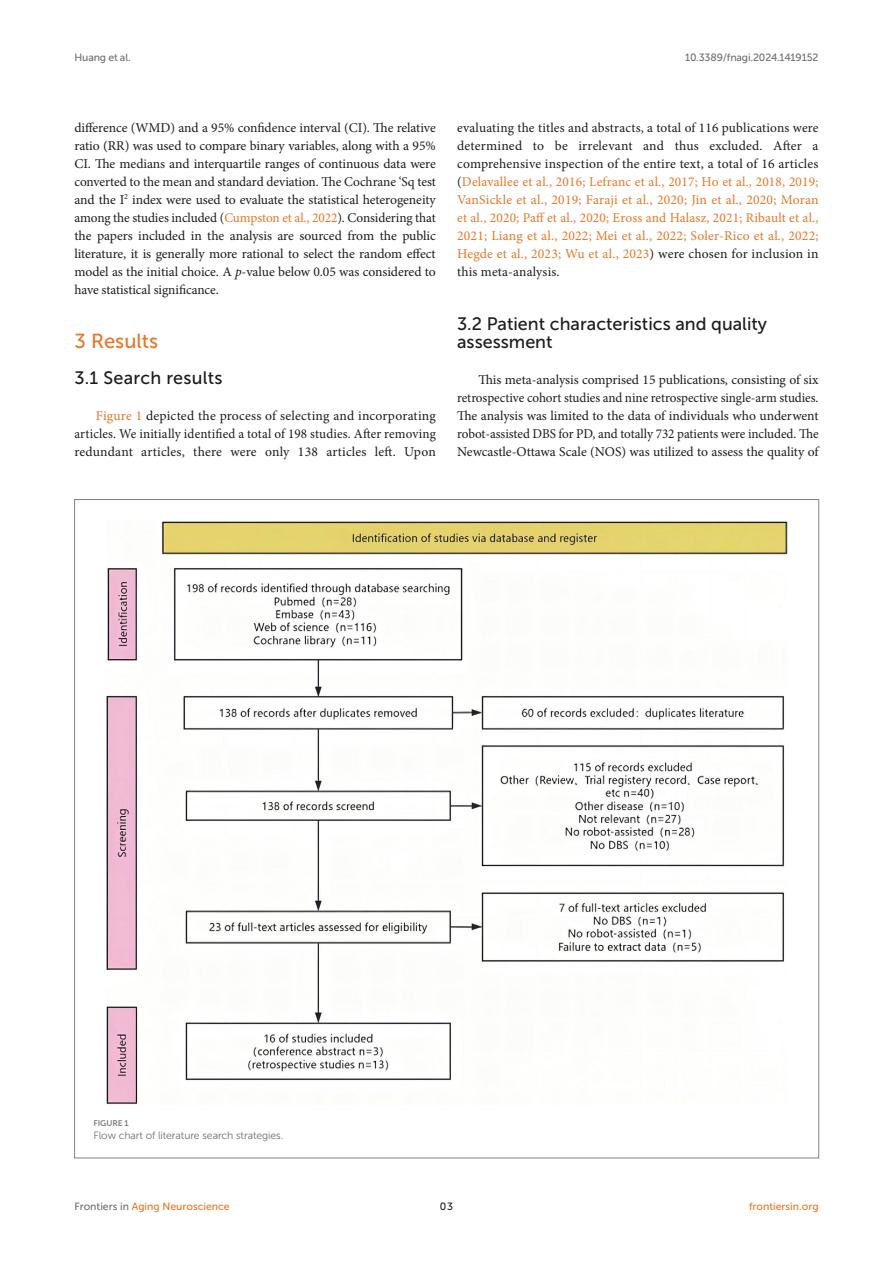
<style>
.page{position:relative;width:893px;height:1263px;background:#fff}
.page>*{position:absolute;margin:0;border:0;box-sizing:border-box;transform-origin:0 0}
.HEAD_1{font:20.25px "Museo Sans 500";color:#e87626}
.HEAD_2{font:18px/18px "Museo Sans 500";color:#1b1c1b}
.HEAD_2_after_HEAD_1{font:18px "Museo Sans 500";letter-spacing:.015em;color:#1b1c1b}
.TEXT_FLUSH{font:13.5px/18px "Minion Pro";color:#1b1c1b;text-align:justify}
.TEXT_FLUSH-2{font:13.5px/18px "Minion Pro";letter-spacing:.015em;color:#e87626;text-align:justify}
.t1{font:10.5px "Museo Sans 500";color:#e87626}
.FIG_LEG{font:10.5px "Museo Sans 300";letter-spacing:-.01em;color:#706f70}
.t2{font:10.5px "Museo Sans 500";letter-spacing:-.015em;color:#706f70}
.t3{font:10.5px "Museo Sans 500";color:#1b1c1b}
.FIG_HD{font:8.25px "Museo Sans 700";letter-spacing:-.01em;color:#7e7f7f}
.s1{color:#e87626}
.s2{font-style:italic}
.s3{color:#1b1c1b}
.s4{color:#706f70}
</style>
<div class="page">
<img style="left:106px;top:521px;width:682px;height:583px">
<p class="t2" style="left:74px;top:51px;width:58px">Huang et al.</p>
<p class="t2" style="left:685px;top:51px;width:135px">10.3389/fnagi.2024.1419152</p>
<p class="TEXT_FLUSH" style="left:74px;top:119px;width:363px">difference (WMD) and a 95% confidence interval (CI). The relative ratio (RR) was used to compare binary variables, along with a 95% CI. The medians and interquartile ranges of continuous data were converted to the mean and standard deviation. The Cochrane ‘Sq test and the I<sup>2</sup> index were used to evaluate the statistical heterogeneity among the studies included (<span class="s1">Cumpston et al., 2022</span>). Considering that the papers included in the analysis are sourced from the public literature, it is generally more rational to select the random effect model as the initial choice. A <span class="s2">p</span>-value below 0.05 was considered to have statistical significance.</p>
<p class="HEAD_1" style="left:74px;top:330px;width:85px">3 Results</p>
<p class="HEAD_2_after_HEAD_1" style="left:74px;top:368px;width:150px">3.1 Search results</p>
<p class="TEXT_FLUSH" style="left:74px;top:407px;width:363px;text-indent:21px"><span class="s1">Figure 1</span> depicted the process of selecting and incorporating articles. We initially identified a total of 198 studies. After removing redundant articles, there were only 138 articles left. Upon</p>
<p class="TEXT_FLUSH-2" style="left:457px;top:119px;width:363px"><span class="s3">evaluating the titles and abstracts, a total of 116 publications were determined to be irrelevant and thus excluded. After a comprehensive inspection of the entire text, a total of 16 articles (</span>Delavallee et al., 2016; Lefranc et al., 2017; Ho et al., 2018, 2019; VanSickle et al., 2019; Faraji et al., 2020; Jin et al., 2020; Moran et al., 2020; Paff et al., 2020; Eross and Halasz, 2021; Ribault et al., 2021; Liang et al., 2022; Mei et al., 2022; Soler-Rico et al., 2022; Hegde et al., 2023; Wu et al., 2023<span class="s3">) were chosen for inclusion in this meta-analysis.</span></p>
<p class="HEAD_2" style="left:457px;top:315px;width:312px">3.2 Patient characteristics and quality assessment</p>
<p class="TEXT_FLUSH" style="left:457px;top:371px;width:363px;text-indent:21px">This meta-analysis comprised 15 publications, consisting of six retrospective cohort studies and nine retrospective single-arm studies.<br>The analysis was limited to the data of individuals who underwent robot-assisted DBS for PD, and totally 732 patients were included. The Newcastle-Ottawa Scale (NOS) was utilized to assess the quality of</p>
<p class="FIG_HD" style="left:94px;top:1118px;width:37px">FIGURE 1</p>
<p class="FIG_LEG" style="left:94px;top:1130px;width:191px">Flow chart of literature search strategies.</p>
<p class="t1" style="left:74px;top:1200px;width:157px"><span class="s4">Frontiers in</span> Aging Neuroscience</p>
<p class="t3" style="left:440px;top:1200px;width:15px">03</p>
<p class="t1" style="left:749px;top:1200px;width:71px">frontiersin.org</p>
</div>
